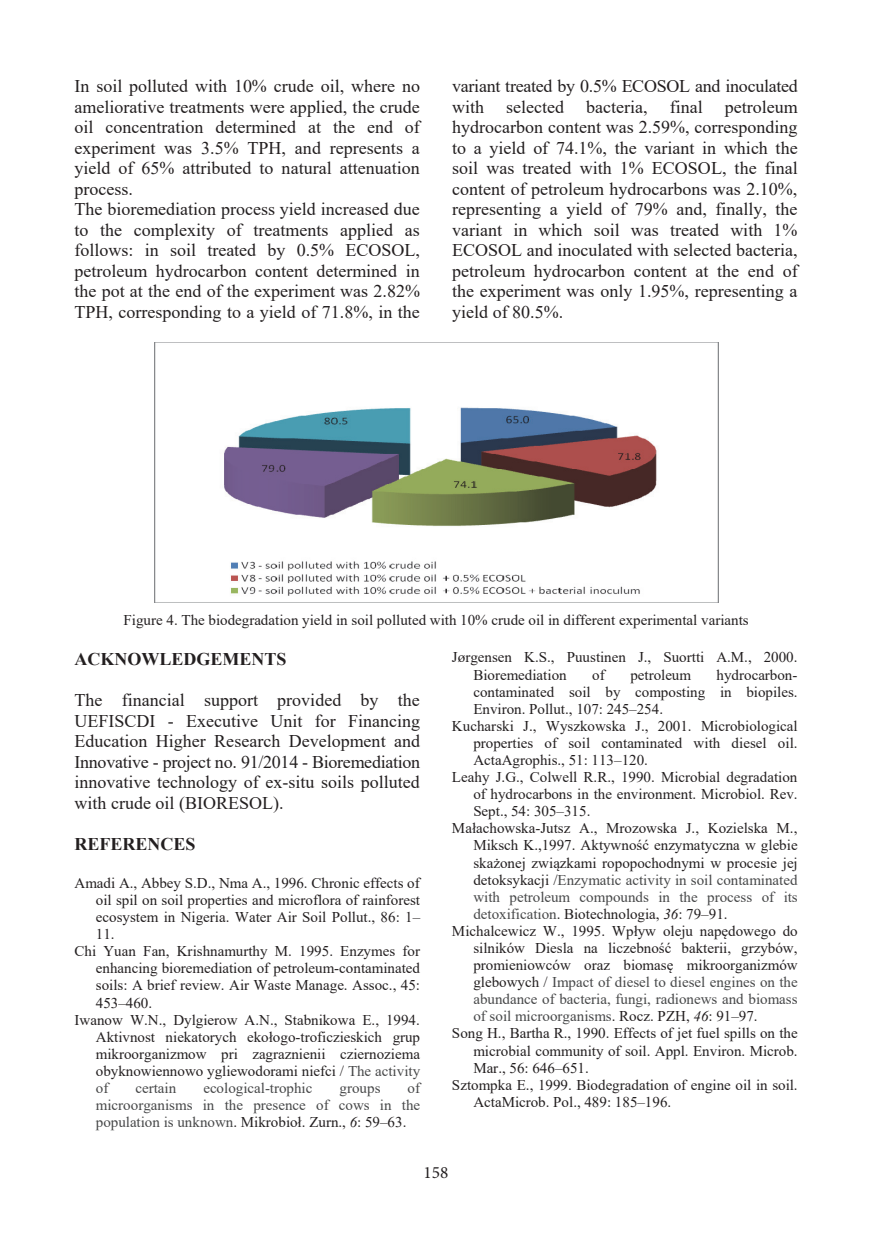
<style>
.page{position:relative;width:872px;height:1234px;background:#fff}
.page>*{position:absolute;margin:0;border:0;box-sizing:border-box;transform-origin:0 0}
.t1{font:17.85px/20.5px "Times New Roman";color:#231f20;text-align:justify}
.t2{font:700 17.85px "Times New Roman";color:#231f20}
.t3{font:17.25px "Minion Pro";color:#231f20}
.t4{font:14.85px/17px "Times New Roman";color:#231f20}
.t5{font:14.85px/17.1px "Times New Roman";color:#474849;text-align:justify}
.s1{color:#474849}
.s2{color:#231f20}
.s3{font-style:italic}
.s4{font-style:italic;color:#231f20}
</style>
<div class="page">
<img style="left:154px;top:343px;width:564px;height:259px">
<p class="t1" style="left:74px;top:75px;width:347px;text-align:left">In soil polluted with 10% crude oil, where no ameliorative treatments were applied, the crude oil concentration determined at the end of experiment was 3.5% TPH, and represents a yield of 65% attributed to natural attenuation process.<br>The bioremediation process yield increased due to the complexity of treatments applied as follows: in soil treated by 0.5% ECOSOL, petroleum hydrocarbon content determined in the pot at the end of the experiment was 2.82% TPH, corresponding to a yield of 71.8%, in the</p>
<p class="t1" style="left:452px;top:75px;width:347px">variant treated by 0.5% ECOSOL and inoculated with selected bacteria, final petroleum hydrocarbon content was 2.59%, corresponding to a yield of 74.1%, the variant in which the soil was treated with 1% ECOSOL, the final content of petroleum hydrocarbons was 2.10%, representing a yield of 79% and, finally, the variant in which soil was treated with 1% ECOSOL and inoculated with selected bacteria, petroleum hydrocarbon content at the end of the experiment was only 1.95%, representing a yield of 80.5%.</p>
<p class="t4" style="left:124px;top:610px;width:626px">Figure 4. The biodegradation yield in soil polluted with 10% crude oil in different experimental variants</p>
<p class="t2" style="left:74px;top:646px;width:213px">ACKNOWLEDGEMENTS</p>
<p class="t1" style="left:74px;top:689px;width:347px">The financial support provided by the UEFISCDI - Executive Unit for Financing Education Higher Research Development and Innovative - project no. 91/2014 - Bioremediation innovative technology of ex-situ soils polluted with crude oil (BIORESOL).</p>
<p class="t2" style="left:74px;top:830px;width:122px">REFERENCES</p>
<p class="t4" style="left:74px;top:873px;width:347px">Amadi A., Abbey S.D., Nma A., 1996. Chronic effects of</p>
<p class="t4" style="left:96px;top:890px;width:326px">oil spil on soil properties and microflora of rainforest</p>
<p class="t4" style="left:96px;top:908px;width:326px">ecosystem in Nigeria. Water Air Soil Pollut., 86: 1–</p>
<p class="t4" style="left:96px;top:925px;width:20px">11.</p>
<p class="t4" style="left:74px;top:942px;width:347px">Chi Yuan Fan, Krishnamurthy M. 1995. Enzymes for</p>
<p class="t4" style="left:96px;top:959px;width:326px">enhancing bioremediation of petroleum-contaminated</p>
<p class="t4" style="left:96px;top:976px;width:326px">soils: A brief review. Air Waste Manage. Assoc., 45:</p>
<p class="t4" style="left:96px;top:993px;width:58px">453–460.</p>
<p class="t4" style="left:74px;top:1010px;width:347px">Iwanow W.N., Dylgierow A.N., Stabnikowa E., 1994.</p>
<p class="t4" style="left:96px;top:1027px;width:326px">Aktivnost niekatorych ekołogo-troficzieskich grup</p>
<p class="t4" style="left:96px;top:1044px;width:326px">mikroorganizmow pri zagraznienii cziernoziema</p>
<p class="t4" style="left:96px;top:1061px;width:326px">obyknowiennowo ygliewodorami niefci / <span class="s1">The activity</span></p>
<p class="t5" style="left:96px;top:1078px;width:14px">of</p>
<p class="t5" style="left:135px;top:1078px;width:42px">certain</p>
<p class="t5" style="left:203px;top:1078px;width:111px">ecological-trophic</p>
<p class="t5" style="left:339px;top:1078px;width:42px">groups</p>
<p class="t4" style="left:473px;top:648px;width:326px;text-indent:-21px">Jørgensen K.S., Puustinen J., Suortti A.M., 2000.<br>Bioremediation</p>
<p class="t4" style="left:592px;top:665px;width:14px">of</p>
<p class="t4" style="left:630px;top:665px;width:62px">petroleum</p>
<p class="t4" style="left:716px;top:665px;width:82px">hydrocarbon-</p>
<p class="t4" style="left:473px;top:682px;width:326px">contaminated soil by composting in biopiles.</p>
<p class="t4" style="left:473px;top:699px;width:191px">Environ. Pollut., 107: 245–254.</p>
<p class="t4" style="left:452px;top:716px;width:347px">Kucharski J., Wyszkowska J., 2001. Microbiological</p>
<p class="t4" style="left:473px;top:733px;width:326px">properties of soil contaminated with diesel oil.</p>
<p class="t4" style="left:473px;top:750px;width:176px">ActaAgrophis., 51: 113–120.</p>
<p class="t4" style="left:452px;top:768px;width:347px">Leahy J.G., Colwell R.R., 1990. Microbial degradation</p>
<p class="t4" style="left:473px;top:785px;width:326px">of hydrocarbons in the environment. Microbiol. Rev.</p>
<p class="t4" style="left:473px;top:802px;width:119px">Sept., 54: 305–315.</p>
<p class="t4" style="left:452px;top:819px;width:347px">Małachowska-Jutsz A., Mrozowska J., Kozielska M.,</p>
<p class="t4" style="left:473px;top:836px;width:326px">Miksch K.,1997. Aktywność enzymatyczna w glebie</p>
<p class="t4" style="left:473px;top:853px;width:326px">skażonej związkami ropopochodnymi w procesie jej</p>
<p class="t5" style="left:473px;top:870px;width:326px"><span class="s2">detoksykacji /</span>Enzymatic activity in soil contaminated</p>
<p class="t5" style="left:473px;top:887px;width:326px">with petroleum compounds in the process of its</p>
<p class="t4" style="left:473px;top:904px;width:256px"><span class="s1">detoxification</span>. Biotechnologia, <span class="s3">36</span>: 79–91.</p>
<p class="t4" style="left:452px;top:921px;width:347px">Michalcewicz W., 1995. Wpływ oleju napędowego do</p>
<p class="t4" style="left:473px;top:938px;width:326px">silników Diesla na liczebność bakterii, grzybów,</p>
<p class="t4" style="left:473px;top:955px;width:326px">promieniowców oraz biomasę mikroorganizmów</p>
<p class="t5" style="left:473px;top:972px;width:326px"><span class="s2">glebowych /</span> Impact of diesel to diesel engines on the</p>
<p class="t5" style="left:473px;top:990px;width:326px">abundance of bacteria, fungi, radionews and biomass</p>
<p class="t5" style="left:473px;top:1007px;width:286px">of soil microorganisms<span class="s2">. Rocz. PZH,</span> <span class="s4">46</span><span class="s2">: 91–97.</span></p>
<p class="t4" style="left:452px;top:1024px;width:347px">Song H., Bartha R., 1990. Effects of jet fuel spills on the</p>
<p class="t4" style="left:473px;top:1041px;width:326px">microbial community of soil. Appl. Environ. Microb.</p>
<p class="t4" style="left:473px;top:1058px;width:117px">Mar., 56: 646–651.</p>
<p class="t4" style="left:452px;top:1075px;width:347px">Sztompka E., 1999. Biodegradation of engine oil in soil.</p>
<p class="t4" style="left:473px;top:1092px;width:199px">ActaMicrob. Pol., 489: 185–196.</p>
<p class="t5" style="left:96px;top:1078px;width:326px;text-indent:312px">of microorganisms in the presence of cows in the population is unknown<span class="s2">. Mikrobioł. Zurn.,</span> <span class="s4">6</span><span class="s2">: 59–63.</span></p>
<p class="t3" style="left:423px;top:1160px;width:26px">158</p>
</div>
